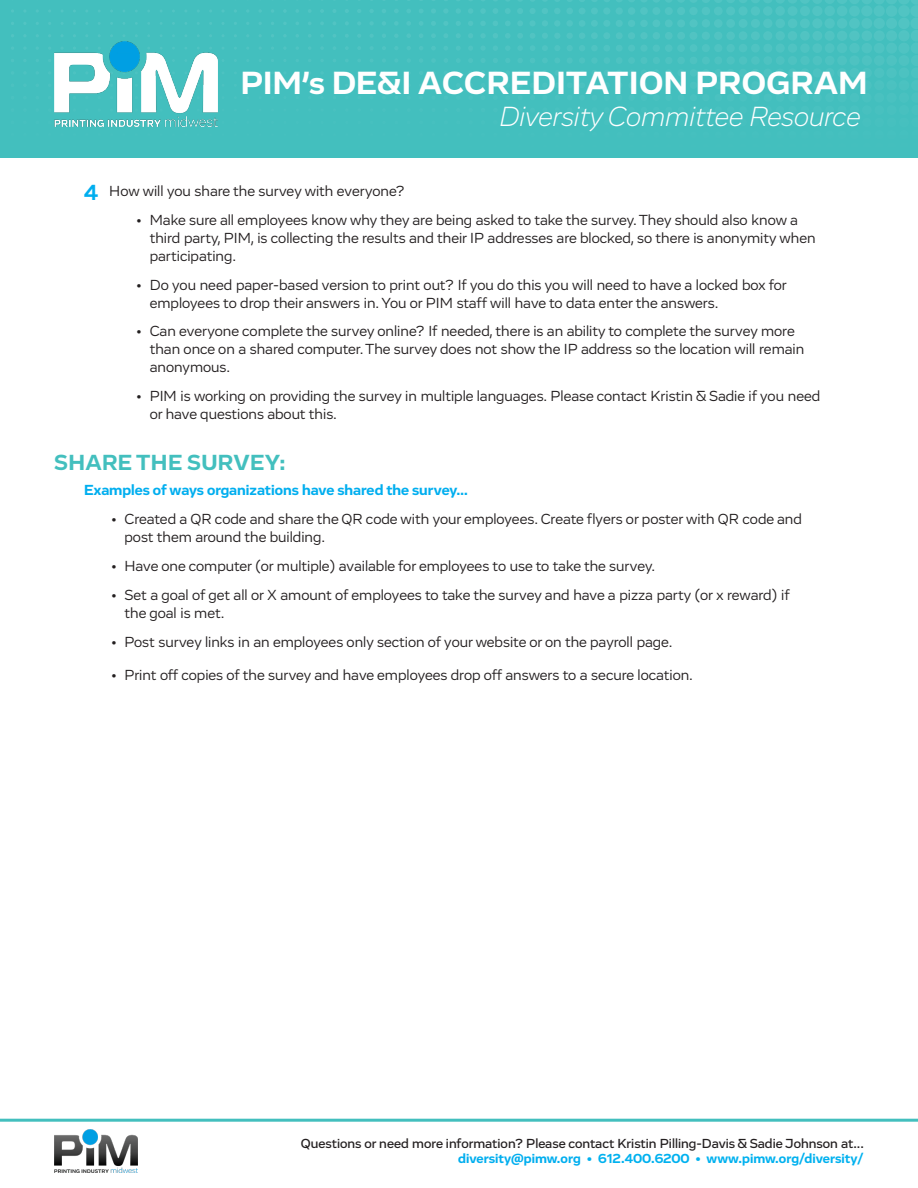
<style>
.page{position:relative;width:918px;height:1188px;background:#fff}
.page>*{position:absolute;margin:0;border:0;box-sizing:border-box;transform-origin:0 0}
.intro{font:700 33px "Vito";letter-spacing:.015em;color:#fff}
.intro-2{font:italic 300 28.5px "Vito";color:#fff}
.body_bullets_-_no_sp{font:700 22.5px "Vito";letter-spacing:.015em;color:#43bfbe}
.body_bullets_-_no_sp-2{font:700 22.5px "Vito";color:#00aeef}
.body_bullets_-_no_sp-3{font:15px/18px "Vito";color:#231f20}
.body_bullets_-_no_sp-4{font:700 15px "Vito";color:#00aeef}
.body_bullets_-_no_sp-5{font:500 13.5px "Vito";color:#231f20}
.footer_text{font:700 13.5px "Vito";color:#00b1ef}
.s1{color:#00aeef}
</style>
<div class="page">
<hr style="left:0;top:1119px;width:918px;height:3px;background:#43bfbe">
<img style="left:54px;top:1130px;width:83px;height:43px">
<div style="left:0;top:0;width:918px;height:158px;background:#43bfbe"></div>
<svg style="left:555px;top:0;width:17px;height:2px"></svg>
<svg style="left:320px;top:9px;width:4px;height:4px"></svg>
<svg style="left:345px;top:9px;width:4px;height:4px"></svg>
<svg style="left:357px;top:9px;width:4px;height:4px"></svg>
<svg style="left:370px;top:9px;width:3px;height:4px"></svg>
<svg style="left:382px;top:9px;width:4px;height:4px"></svg>
<svg style="left:394px;top:9px;width:4px;height:4px"></svg>
<svg style="left:407px;top:9px;width:4px;height:4px"></svg>
<svg style="left:419px;top:9px;width:4px;height:4px"></svg>
<svg style="left:431px;top:9px;width:5px;height:4px"></svg>
<svg style="left:444px;top:9px;width:4px;height:4px"></svg>
<svg style="left:456px;top:9px;width:5px;height:4px"></svg>
<svg style="left:468px;top:9px;width:5px;height:4px"></svg>
<svg style="left:481px;top:9px;width:5px;height:5px"></svg>
<svg style="left:493px;top:8px;width:5px;height:6px"></svg>
<svg style="left:505px;top:8px;width:5px;height:6px"></svg>
<svg style="left:517px;top:8px;width:6px;height:6px"></svg>
<div style="left:529px;top:8px;width:7px;height:6px;background:#51c4c3;border-radius:50%"></div>
<svg style="left:542px;top:8px;width:6px;height:6px"></svg>
<div style="left:554px;top:8px;width:7px;height:6px;background:#51c4c3;border-radius:50%"></div>
<div style="left:566px;top:8px;width:7px;height:6px;background:#51c4c3;border-radius:50%"></div>
<svg style="left:382px;top:21px;width:4px;height:4px"></svg>
<svg style="left:394px;top:21px;width:4px;height:4px"></svg>
<svg style="left:407px;top:21px;width:4px;height:4px"></svg>
<svg style="left:419px;top:21px;width:4px;height:5px"></svg>
<svg style="left:431px;top:21px;width:5px;height:5px"></svg>
<svg style="left:444px;top:21px;width:4px;height:5px"></svg>
<svg style="left:456px;top:21px;width:5px;height:5px"></svg>
<svg style="left:468px;top:21px;width:5px;height:5px"></svg>
<svg style="left:480px;top:21px;width:6px;height:5px"></svg>
<svg style="left:493px;top:21px;width:5px;height:5px"></svg>
<svg style="left:505px;top:21px;width:5px;height:5px"></svg>
<svg style="left:518px;top:21px;width:5px;height:5px"></svg>
<div style="left:529px;top:20px;width:7px;height:6px;background:#51c4c3;border-radius:50%"></div>
<svg style="left:542px;top:21px;width:6px;height:5px"></svg>
<div style="left:554px;top:20px;width:6px;height:7px;background:#51c4c3;border-radius:50%"></div>
<div style="left:566px;top:20px;width:7px;height:7px;background:#51c4c3;border-radius:50%"></div>
<svg style="left:382px;top:34px;width:4px;height:4px"></svg>
<svg style="left:407px;top:34px;width:4px;height:4px"></svg>
<svg style="left:419px;top:34px;width:4px;height:4px"></svg>
<svg style="left:431px;top:34px;width:5px;height:4px"></svg>
<svg style="left:444px;top:34px;width:4px;height:4px"></svg>
<svg style="left:456px;top:34px;width:4px;height:4px"></svg>
<svg style="left:468px;top:33px;width:5px;height:5px"></svg>
<svg style="left:481px;top:33px;width:4px;height:5px"></svg>
<svg style="left:493px;top:33px;width:5px;height:5px"></svg>
<svg style="left:505px;top:33px;width:5px;height:5px"></svg>
<svg style="left:518px;top:33px;width:5px;height:5px"></svg>
<svg style="left:530px;top:33px;width:5px;height:5px"></svg>
<svg style="left:542px;top:33px;width:6px;height:5px"></svg>
<svg style="left:555px;top:33px;width:5px;height:6px"></svg>
<div style="left:566px;top:33px;width:7px;height:6px;background:#51c3c2;border-radius:50%"></div>
<svg style="left:407px;top:46px;width:4px;height:4px"></svg>
<svg style="left:419px;top:46px;width:4px;height:4px"></svg>
<svg style="left:432px;top:46px;width:3px;height:4px"></svg>
<svg style="left:444px;top:46px;width:4px;height:4px"></svg>
<svg style="left:456px;top:46px;width:4px;height:4px"></svg>
<svg style="left:469px;top:46px;width:4px;height:4px"></svg>
<svg style="left:481px;top:46px;width:4px;height:4px"></svg>
<svg style="left:493px;top:46px;width:5px;height:4px"></svg>
<svg style="left:505px;top:46px;width:5px;height:4px"></svg>
<svg style="left:518px;top:46px;width:5px;height:5px"></svg>
<svg style="left:530px;top:46px;width:5px;height:5px"></svg>
<svg style="left:542px;top:46px;width:6px;height:5px"></svg>
<svg style="left:555px;top:45px;width:5px;height:6px"></svg>
<svg style="left:567px;top:45px;width:5px;height:6px"></svg>
<svg style="left:481px;top:58px;width:4px;height:4px"></svg>
<svg style="left:493px;top:58px;width:4px;height:5px"></svg>
<svg style="left:506px;top:58px;width:4px;height:5px"></svg>
<svg style="left:518px;top:58px;width:4px;height:5px"></svg>
<svg style="left:530px;top:58px;width:5px;height:5px"></svg>
<svg style="left:543px;top:58px;width:4px;height:5px"></svg>
<svg style="left:555px;top:58px;width:5px;height:5px"></svg>
<svg style="left:567px;top:58px;width:5px;height:5px"></svg>
<svg style="left:579px;top:0;width:339px;height:64px"></svg>
<img style="left:54px;top:42px;width:164px;height:84px">
<p class="intro" style="left:241px;top:62px;width:628px">PIM’s DE&amp;I ACCREDITATION PROGRAM</p>
<p class="intro-2" style="left:500px;top:100px;width:362px">Diversity Committee Resource</p>
<p class="body_bullets_-_no_sp-2" style="left:84px;top:178px;width:15px">4</p>
<p class="body_bullets_-_no_sp-3" style="left:109px;top:182px;width:297px">How will you share the survey with everyone?</p>
<p class="body_bullets_-_no_sp-3" style="left:150px;top:211px;width:667px;text-indent:-14px">• Make sure all employees know why they are being asked to take the survey. They should also know a third party, PIM, is collecting the results and their IP addresses are blocked, so there is anonymity when participating.</p>
<p class="body_bullets_-_no_sp-3" style="left:150px;top:275px;width:639px;text-indent:-14px">• Do you need paper-based version to print out? If you do this you will need to have a locked box for employees to drop their answers in. You or PIM staff will have to data enter the answers.</p>
<p class="body_bullets_-_no_sp-3" style="left:150px;top:322px;width:656px;text-indent:-14px">• Can everyone complete the survey online? If needed, there is an ability to complete the survey more than once on a shared computer. The survey does not show the IP address so the location will remain anonymous.</p>
<p class="body_bullets_-_no_sp-3" style="left:150px;top:387px;width:672px;text-indent:-14px">• PIM is working on providing the survey in multiple languages. Please contact Kristin &amp; Sadie if you need or have questions about this.</p>
<p class="body_bullets_-_no_sp" style="left:54px;top:449px;width:233px">SHARE THE SURVEY:</p>
<p class="body_bullets_-_no_sp-4" style="left:84px;top:481px;width:385px">Examples of ways organizations have shared the survey…</p>
<p class="body_bullets_-_no_sp-3" style="left:124px;top:510px;width:679px;text-indent:-14px">• Created a QR code and share the QR code with your employees. Create flyers or poster with QR code and post them around the building.</p>
<p class="body_bullets_-_no_sp-3" style="left:111px;top:557px;width:546px">• Have one computer (or multiple) available for employees to use to take the survey.</p>
<p class="body_bullets_-_no_sp-3" style="left:124px;top:586px;width:667px;text-indent:-14px">• Set a goal of get all or X amount of employees to take the survey and have a pizza party (or x reward) if the goal is met.</p>
<p class="body_bullets_-_no_sp-3" style="left:111px;top:632px;width:563px">• Post survey links in an employees only section of your website or on the payroll page.</p>
<p class="body_bullets_-_no_sp-3" style="left:111px;top:665px;width:583px">• Print off copies of the survey and have employees drop off answers to a secure location.</p>
<p class="body_bullets_-_no_sp-5" style="left:301px;top:1135px;width:565px">Questions or need more information? Please contact Kristin Pilling-Davis &amp; Sadie Johnson at...</p>
<p class="footer_text" style="left:458px;top:1150px;width:407px"><span class="s1">diversity@pimw.org</span> • 612.400.6200 • www.pimw.org/diversity/</p>
</div>
